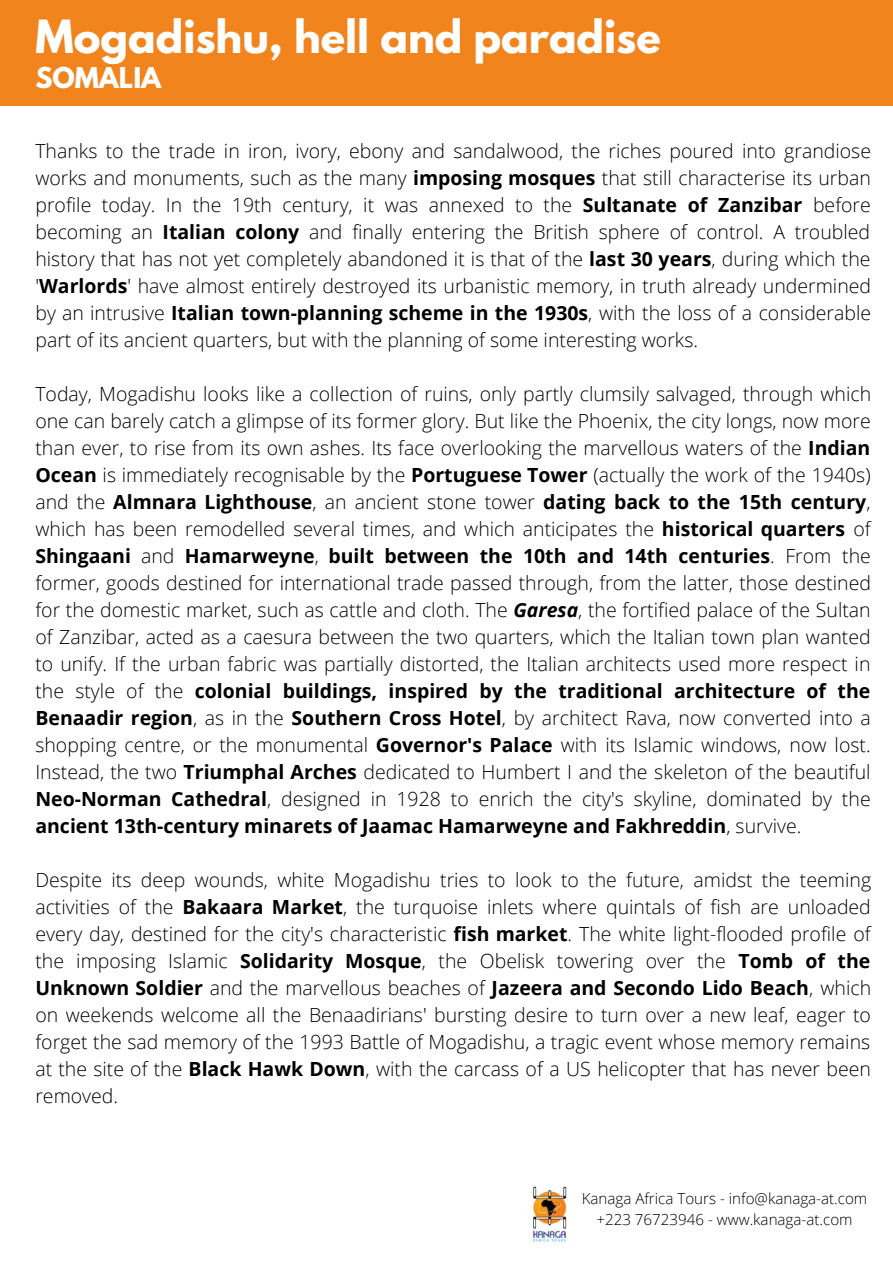
<style>
.page{position:relative;width:893px;height:1264px;background:#fff}
.page>*{position:absolute;margin:0;border:0;box-sizing:border-box;transform-origin:0 0}
.t1{font:700 40.5px "League Spartan";color:#fff}
.t2{font:700 25.5px "League Spartan";color:#fff}
.t3{font:300 19.5px/27px "Open Sans";color:#000;text-align:justify}
.t4{font:300 15.15px/21px "Open Sans";color:#000;text-align:center}
.s1{font-weight:700}
.s2{font-weight:700;font-style:italic}
</style>
<div class="page">
<img style="left:533px;top:1186px;width:34px;height:56px">
<div style="left:0;top:0;width:892px;height:106px;background:#f2841e"></div>
<h1 class="t1" style="left:35px;top:17px;width:627px">Mogadishu, hell and paradise</h1>
<h2 class="t2" style="left:35px;top:65px;width:127px">SOMALIA</h2>
<p class="t3" style="left:35px;top:137px;width:837px">Thanks to the trade in iron, ivory, ebony and sandalwood, the riches poured into grandiose works and monuments, such as the many <span class="s1">imposing mosques</span> that still characterise its urban profile today. In the 19th century, it was annexed to the <span class="s1">Sultanate of Zanzibar</span> before becoming an <span class="s1">Italian colony</span> and finally entering the British sphere of control. A troubled history that has not yet completely abandoned it is that of the <span class="s1">last 30 years</span>, during which the '<span class="s1">Warlords</span>' have almost entirely destroyed its urbanistic memory, in truth already undermined by an intrusive <span class="s1">Italian town-planning scheme in the 1930s</span>, with the loss of a considerable part of its ancient quarters, but with the planning of some interesting works.</p>
<p class="t3" style="left:35px;top:380px;width:837px">Today, Mogadishu looks like a collection of ruins, only partly clumsily salvaged, through which one can barely catch a glimpse of its former glory. But like the Phoenix, the city longs, now more than ever, to rise from its own ashes. Its face overlooking the marvellous waters of the <span class="s1">Indian Ocean</span> is immediately recognisable by the <span class="s1">Portuguese Tower</span> (actually the work of the 1940s) and the <span class="s1">Almnara Lighthouse</span>, an ancient stone tower <span class="s1">dating back to the 15th century</span>, which has been remodelled several times, and which anticipates the <span class="s1">historical quarters</span> of <span class="s1">Shingaani</span> and <span class="s1">Hamarweyne</span>, <span class="s1">built between the 10th and 14th centuries</span>. From the former, goods destined for international trade passed through, from the latter, those destined for the domestic market, such as cattle and cloth. The <span class="s2">Garesa</span>, the fortified palace of the Sultan of Zanzibar, acted as a caesura between the two quarters, which the Italian town plan wanted to unify. If the urban fabric was partially distorted, the Italian architects used more respect in the style of the <span class="s1">colonial buildings, inspired by the traditional architecture of the Benaadir region</span>, as in the <span class="s1">Southern Cross Hotel</span>, by architect Rava, now converted into a shopping centre, or the monumental <span class="s1">Governor's Palace</span> with its Islamic windows, now lost.<br>Instead, the two <span class="s1">Triumphal Arches</span> dedicated to Humbert I and the skeleton of the beautiful <span class="s1">Neo-Norman Cathedral</span>, designed in 1928 to enrich the city's skyline, dominated by the <span class="s1">ancient 13th-century minarets of Jaamac Hamarweyne and Fakhreddin</span>, survive.</p>
<p class="t3" style="left:35px;top:866px;width:837px">Despite its deep wounds, white Mogadishu tries to look to the future, amidst the teeming activities of the <span class="s1">Bakaara Market</span>, the turquoise inlets where quintals of fish are unloaded every day, destined for the city's characteristic <span class="s1">fish market</span>. The white light-flooded profile of the imposing Islamic <span class="s1">Solidarity Mosque</span>, the Obelisk towering over the <span class="s1">Tomb of the Unknown Soldier</span> and the marvellous beaches of <span class="s1">Jazeera and Secondo Lido Beach</span>, which on weekends welcome all the Benaadirians' bursting desire to turn over a new leaf, eager to forget the sad memory of the 1993 Battle of Mogadishu, a tragic event whose memory remains at the site of the <span class="s1">Black Hawk Down</span>, with the carcass of a US helicopter that has never been removed.</p>
<p class="t4" style="left:581px;top:1187px;width:287px">Kanaga Africa Tours - info@kanaga-at.com +223 76723946 - www.kanaga-at.com</p>
</div>
